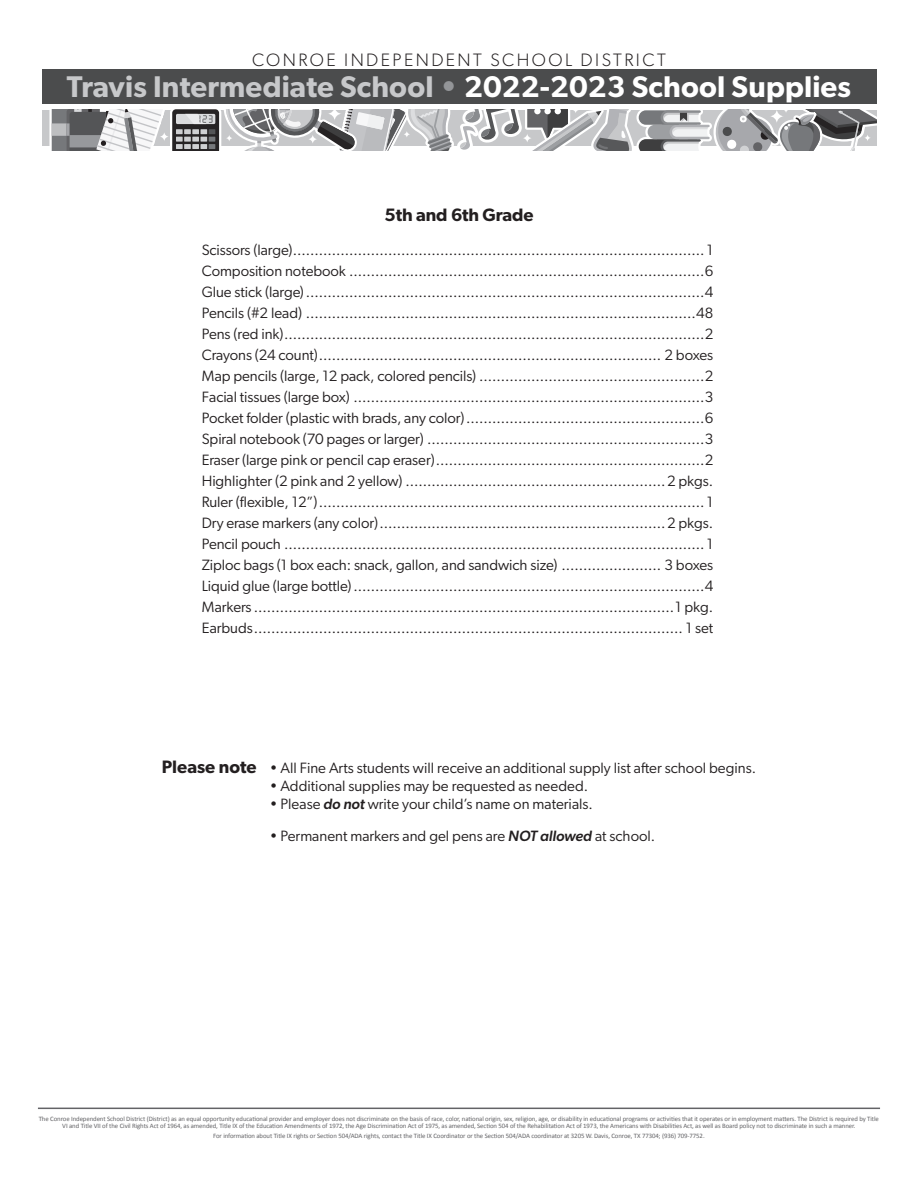
<style>
.page{position:relative;width:918px;height:1188px;background:#fff}
.page>*{position:absolute;margin:0;border:0;box-sizing:border-box;transform-origin:0 0}
.t1{font:600 30px "Gibson";letter-spacing:.005em;color:#c7c8ca}
.t2{font:300 18px "Gibson";letter-spacing:.135em;color:#231f20}
.t3{font:600 18px "Gibson";letter-spacing:-.005em;color:#231f20}
.t4{font:15px "Gibson";letter-spacing:-.005em;color:#231f20}
.t5{font:6.75px/6.8px "Calibri";letter-spacing:-.01em;color:#636366;text-align:center}
.s1{color:#939598}
.s2{color:#fff}
.s3{font-weight:600;font-size:18px}
.s4{font-weight:500;font-style:italic}
</style>
<div class="page">
<div style="left:42px;top:70px;width:834px;height:34px;background:#4b4c4d"></div>
<svg style="left:49px;top:110px;width:827px;height:41px"></svg>
<hr style="left:38px;top:1108px;width:842px;height:1px;background:#636366">
<p class="t2" style="left:252px;top:49px;width:415px">CONROE INDEPENDENT SCHOOL DISTRICT</p>
<p class="t1" style="left:67px;top:68px;width:786px">Travis Intermediate School <span class="s1">•</span> <span class="s2">2022-2023 School Supplies</span></p>
<p class="t3" style="left:385px;top:204px;width:150px">5th and 6th Grade</p>
<p class="t4" style="left:202px;top:240px;width:513px">Scissors (large)............................................................................................... 1</p>
<p class="t4" style="left:202px;top:261px;width:513px">Composition notebook ..................................................................................6</p>
<p class="t4" style="left:202px;top:282px;width:513px">Glue stick (large)............................................................................................4</p>
<p class="t4" style="left:202px;top:303px;width:513px">Pencils (#2 lead) ..........................................................................................48</p>
<p class="t4" style="left:202px;top:324px;width:513px">Pens (red ink).................................................................................................2</p>
<p class="t4" style="left:202px;top:345px;width:513px">Crayons (24 count)............................................................................... 2 boxes</p>
<p class="t4" style="left:202px;top:366px;width:513px">Map pencils (large, 12 pack, colored pencils) ....................................................2</p>
<p class="t4" style="left:202px;top:387px;width:513px">Facial tissues (large box) .................................................................................3</p>
<p class="t4" style="left:202px;top:408px;width:513px">Pocket folder (plastic with brads, any color).......................................................6</p>
<p class="t4" style="left:202px;top:429px;width:513px">Spiral notebook (70 pages or larger) ................................................................3</p>
<p class="t4" style="left:202px;top:450px;width:513px">Eraser (large pink or pencil cap eraser)..............................................................2</p>
<p class="t4" style="left:202px;top:471px;width:513px">Highlighter (2 pink and 2 yellow) ............................................................2 pkgs.</p>
<p class="t4" style="left:202px;top:492px;width:513px">Ruler (flexible, 12”)......................................................................................... 1</p>
<p class="t4" style="left:202px;top:513px;width:513px">Dry erase markers (any color)..................................................................2 pkgs.</p>
<p class="t4" style="left:202px;top:534px;width:513px">Pencil pouch ................................................................................................. 1</p>
<p class="t4" style="left:202px;top:555px;width:513px">Ziploc bags (1 box each: snack, gallon, and sandwich size) ....................... 3 boxes</p>
<p class="t4" style="left:202px;top:576px;width:513px">Liquid glue (large bottle).................................................................................4</p>
<p class="t4" style="left:202px;top:597px;width:513px">Markers .................................................................................................1 pkg.</p>
<p class="t4" style="left:202px;top:618px;width:513px">Earbuds................................................................................................... 1 set</p>
<p class="t4" style="left:162px;top:759px;width:596px"><span class="s3">Please note</span> • All Fine Arts students will receive an additional supply list after school begins.</p>
<p class="t4" style="left:270px;top:777px;width:320px">• Additional supplies may be requested as needed.</p>
<p class="t4" style="left:270px;top:795px;width:325px">• Please <span class="s4">do not</span> write your child’s name on materials.</p>
<p class="t4" style="left:270px;top:827px;width:387px">• Permanent markers and gel pens are <span class="s4">NOT allowed</span> at school.</p>
<p class="t5" style="left:39px;top:1115px;width:842px">The Conroe Independent School District (District) as an equal opportunity educational provider and employer does not discriminate on the basis of race, color, national origin, sex, religion, age, or disability in educational programs or activities that it operates or in employment matters. The District is required by Title<br>VI and Title VII of the Civil Rights Act of 1964, as amended, Title IX of the Education Amendments of 1972, the Age Discrimination Act of 1975, as amended, Section 504 of the Rehabilitation Act of 1973, the Americans with Disabilities Act, as well as Board policy not to discriminate in such a manner.</p>
<p class="t5" style="left:213px;top:1132px;width:493px">For information about Title IX rights or Section 504/ADA rights, contact the Title IX Coordinator or the Section 504/ADA coordinator at 3205 W. Davis, Conroe, TX 77304; (936) 709-7752.</p>
</div>
